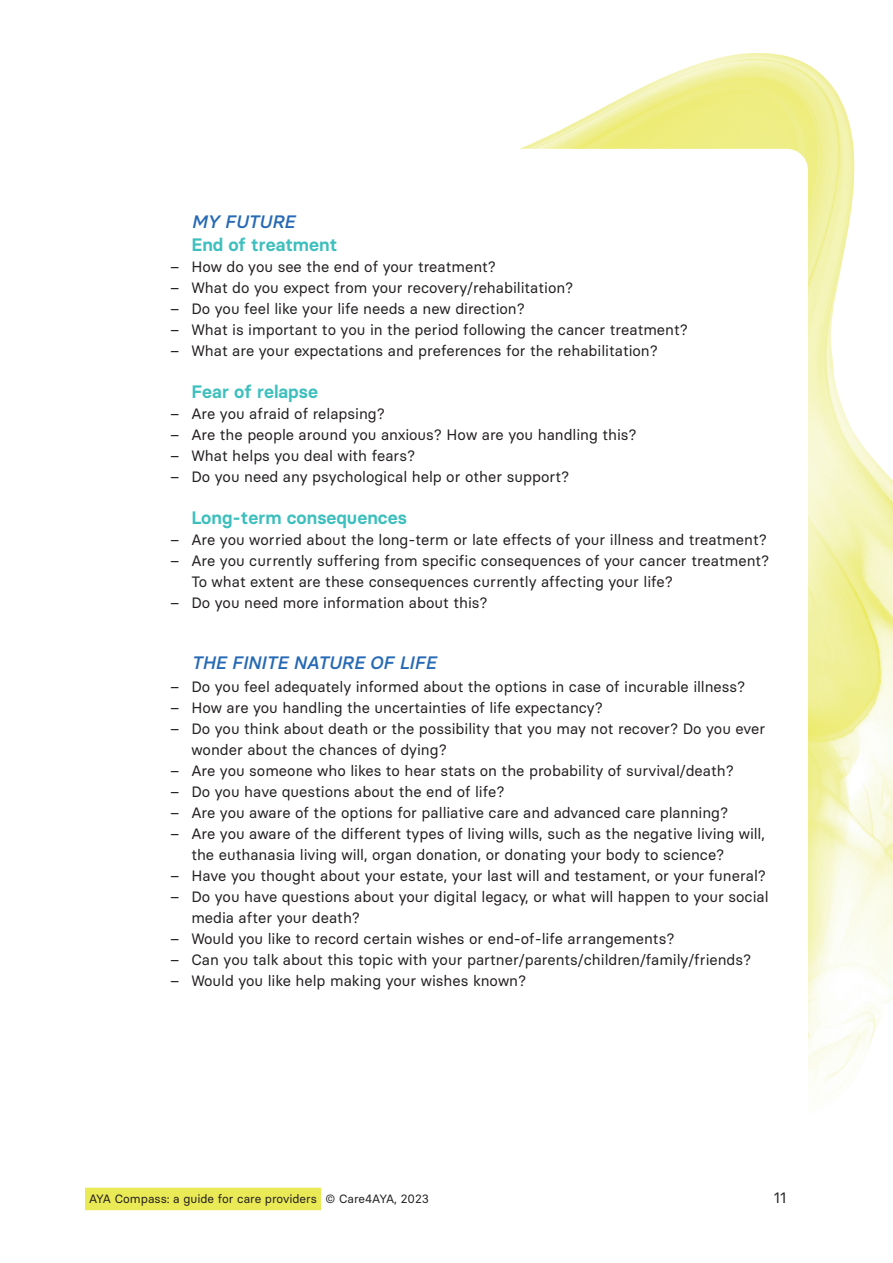
<style>
.page{position:relative;width:893px;height:1263px;background:#fff}
.page>*{position:absolute;margin:0;border:0;box-sizing:border-box;transform-origin:0 0}
.t1{font:600 18px "Basier Circle";color:#3dbfbd}
.t2{font:italic 500 18px "Basier Circle";color:#2669b4}
.t3{font:15px/21px "Basier Circle";color:#231f20}
.t4{font:12px "Basier Circle";color:#231f20}
</style>
<div class="page">
<img style="left:104px;top:53px;width:789px;height:1158px">
<div style="left:149px;top:149px;width:659px;height:1029px;background:#fff;border-radius:21px"></div>
<div style="left:85px;top:1188px;width:236px;height:22px;background:#eae956"></div>
<p class="t2" style="left:191px;top:211px;width:105px">MY FUTURE</p>
<p class="t1" style="left:191px;top:233px;width:147px">End of treatment</p>
<p class="t3" style="left:170px;top:256px;width:327px">– How do you see the end of your treatment?</p>
<p class="t3" style="left:170px;top:277px;width:405px">– What do you expect from your recovery/rehabilitation?</p>
<p class="t3" style="left:170px;top:298px;width:356px">– Do you feel like your life needs a new direction?</p>
<p class="t3" style="left:170px;top:319px;width:519px">– What is important to you in the period following the cancer treatment?</p>
<p class="t3" style="left:170px;top:340px;width:489px">– What are your expectations and preferences for the rehabilitation?</p>
<p class="t1" style="left:191px;top:380px;width:128px">Fear of relapse</p>
<p class="t3" style="left:170px;top:403px;width:216px">– Are you afraid of relapsing?</p>
<p class="t3" style="left:170px;top:424px;width:468px">– Are the people around you anxious? How are you handling this?</p>
<p class="t3" style="left:170px;top:445px;width:247px">– What helps you deal with fears?</p>
<p class="t3" style="left:170px;top:466px;width:401px">– Do you need any psychological help or other support?</p>
<p class="t1" style="left:191px;top:506px;width:217px">Long-term consequences</p>
<p class="t3" style="left:170px;top:529px;width:598px">– Are you worried about the long-term or late effects of your illness and treatment?</p>
<p class="t3" style="left:191px;top:550px;width:580px;text-indent:-21px">– Are you currently suffering from specific consequences of your cancer treatment?<br>To what extent are these consequences currently affecting your life?</p>
<p class="t3" style="left:170px;top:592px;width:319px">– Do you need more information about this?</p>
<p class="t2" style="left:191px;top:652px;width:246px">THE FINITE NATURE OF LIFE</p>
<p class="t3" style="left:170px;top:676px;width:577px">– Do you feel adequately informed about the options in case of incurable illness?</p>
<p class="t3" style="left:170px;top:697px;width:434px">– How are you handling the uncertainties of life expectancy?</p>
<p class="t3" style="left:191px;top:718px;width:576px;text-indent:-21px">– Do you think about death or the possibility that you may not recover? Do you ever wonder about the chances of dying?</p>
<p class="t3" style="left:170px;top:760px;width:565px">– Are you someone who likes to hear stats on the probability of survival/death?</p>
<p class="t3" style="left:170px;top:781px;width:336px">– Do you have questions about the end of life?</p>
<p class="t3" style="left:170px;top:802px;width:560px">– Are you aware of the options for palliative care and advanced care planning?</p>
<p class="t3" style="left:191px;top:823px;width:575px;text-indent:-21px">– Are you aware of the different types of living wills, such as the negative living will, the euthanasia living will, organ donation, or donating your body to science?</p>
<p class="t3" style="left:170px;top:865px;width:597px">– Have you thought about your estate, your last will and testament, or your funeral?</p>
<p class="t3" style="left:191px;top:886px;width:579px;text-indent:-21px">– Do you have questions about your digital legacy, or what will happen to your social media after your death?</p>
<p class="t3" style="left:170px;top:928px;width:506px">– Would you like to record certain wishes or end-of-life arrangements?</p>
<p class="t3" style="left:170px;top:949px;width:583px">– Can you talk about this topic with your partner/parents/children/family/friends?</p>
<p class="t3" style="left:170px;top:970px;width:358px">– Would you like help making your wishes known?</p>
<p class="t4" style="left:89px;top:1192px;width:341px">AYA Compass: a guide for care providers © Care4AYA, 2023</p>
<p class="t3" style="left:774px;top:1187px;width:14px">11</p>
</div>
